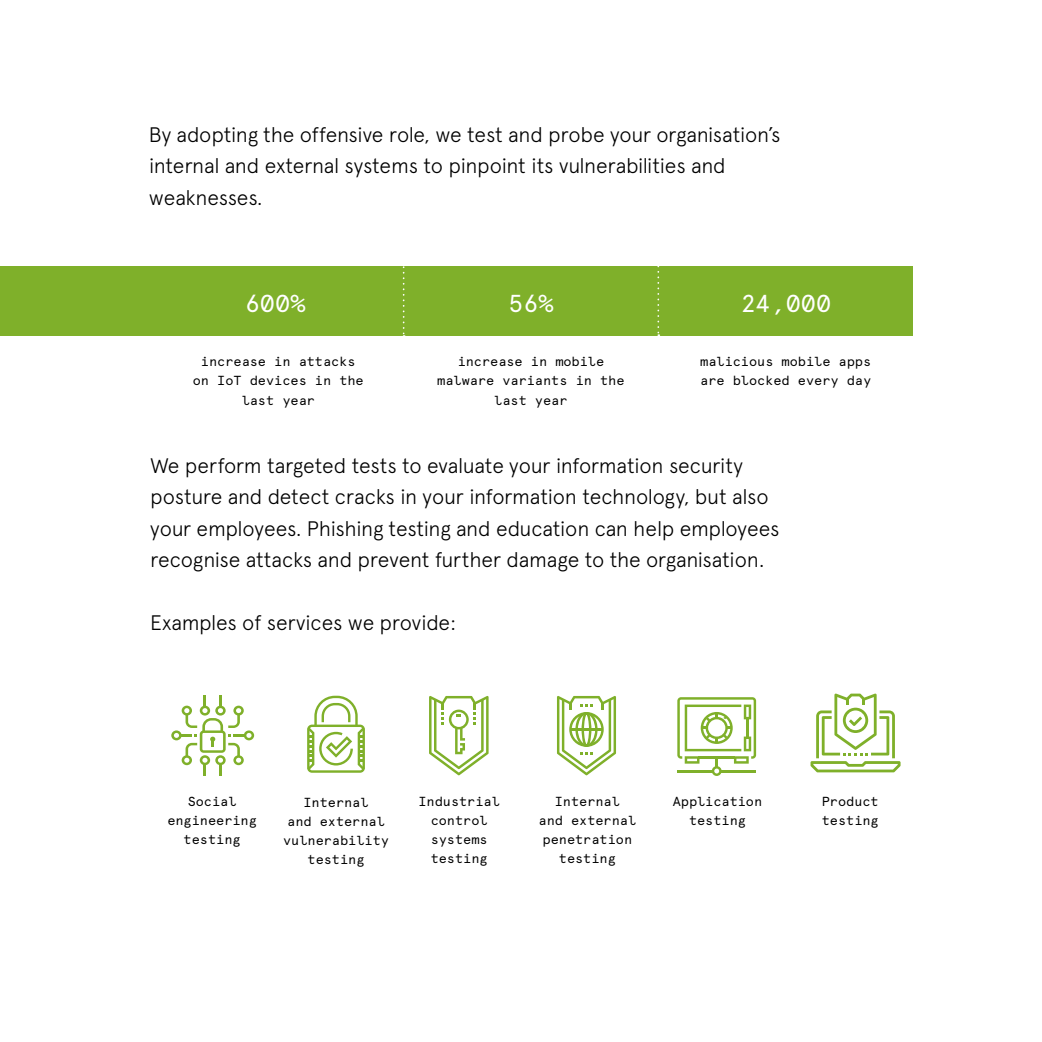
<style>
.page{position:relative;width:1042px;height:1042px;background:#fff}
.page>*{position:absolute;margin:0;border:0;box-sizing:border-box;transform-origin:0 0}
.t1{font:24.5px "Apercu Mono";color:#fff}
.t2{font:300 21px/31.5px "Apercu";letter-spacing:-.015em;color:#000}
.t3{font:13.12px/19.2px "Apercu Mono";color:#000;text-align:center}
</style>
<div class="page">
<div style="left:0;top:266px;width:913px;height:70px;background:#7fb02a"></div>
<svg style="left:403px;top:266px;width:2px;height:70px"></svg>
<svg style="left:657px;top:266px;width:2px;height:70px"></svg>
<svg style="left:171px;top:696px;width:83px;height:79px"></svg>
<svg style="left:307px;top:696px;width:58px;height:77px"></svg>
<svg style="left:557px;top:696px;width:59px;height:79px"></svg>
<svg style="left:677px;top:697px;width:79px;height:79px"></svg>
<svg style="left:810px;top:693px;width:90px;height:79px"></svg>
<svg style="left:429px;top:696px;width:59px;height:79px"></svg>
<p class="t2" style="left:149px;top:118px;width:633px">By adopting the offensive role, we test and probe your organisation’s internal and external systems to pinpoint its vulnerabilities and weaknesses.</p>
<p class="t1" style="left:245px;top:289px;width:62px">600%</p>
<p class="t3" style="left:193px;top:352px;width:172px">increase in attacks on IoT devices in the last year</p>
<p class="t1" style="left:508px;top:289px;width:47px">56%</p>
<p class="t3" style="left:437px;top:352px;width:189px">increase in mobile malware variants in the last year</p>
<p class="t1" style="left:740px;top:289px;width:93px">24,000</p>
<p class="t3" style="left:700px;top:352px;width:172px;text-align:left">malicious mobile apps are blocked every day</p>
<p class="t2" style="left:150px;top:449px;width:631px">We perform targeted tests to evaluate your information security posture and detect cracks in your information technology, but also your employees. Phishing testing and education can help employees recognise attacks and prevent further damage to the organisation.</p>
<p class="t2" style="left:150px;top:607px;width:308px">Examples of services we provide:</p>
<p class="t3" style="left:167px;top:791px;width:91px">Social engineering testing</p>
<p class="t3" style="left:283px;top:792px;width:107px">Internal<br>and external vulnerability testing</p>
<p class="t3" style="left:418px;top:791px;width:83px">Industrial control systems testing</p>
<p class="t3" style="left:538px;top:791px;width:99px">Internal<br>and external penetration testing</p>
<p class="t3" style="left:673px;top:791px;width:91px">Application testing</p>
<p class="t3" style="left:822px;top:791px;width:58px;text-align:left">Product testing</p>
</div>
